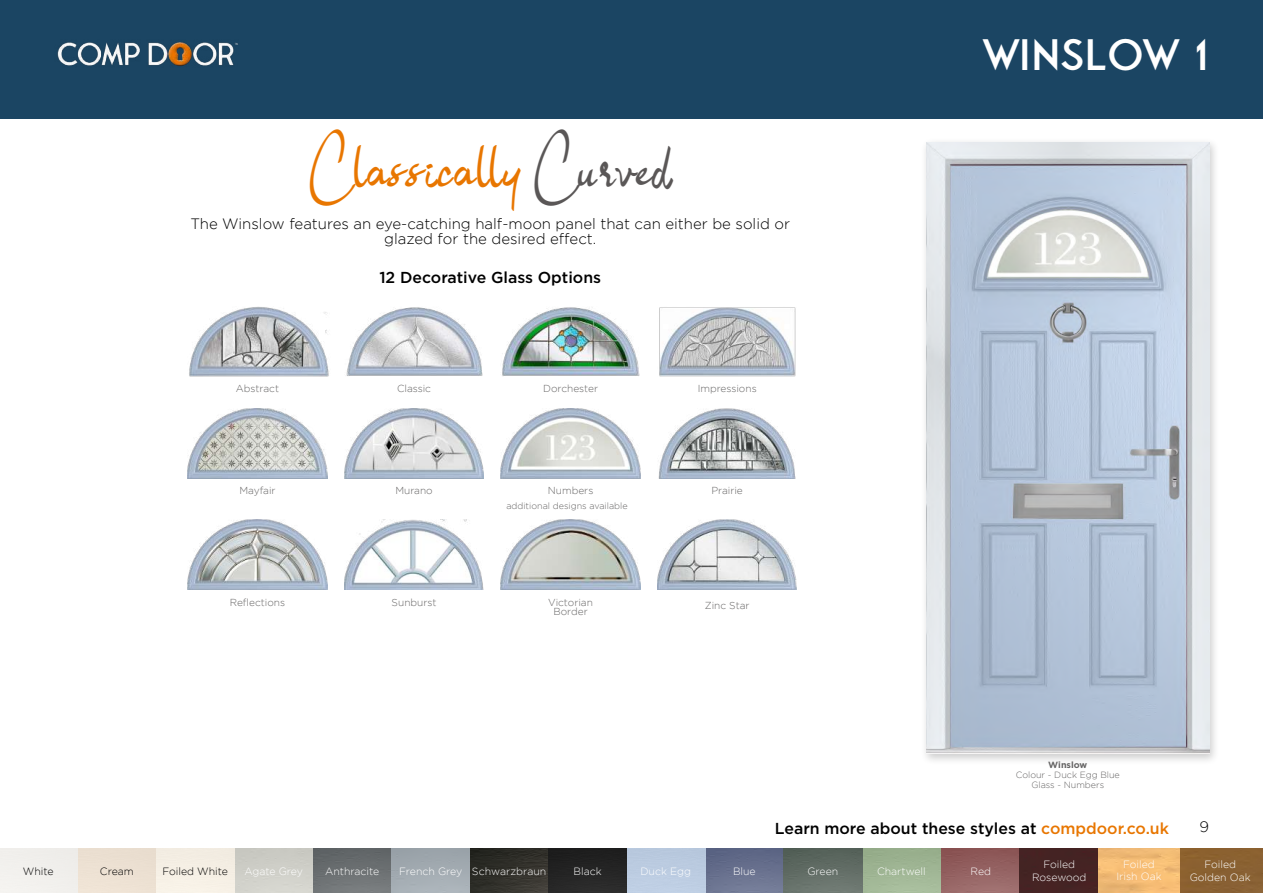
<style>
.page{position:relative;width:1263px;height:893px;background:#fff}
.page>*{position:absolute;margin:0;border:0;box-sizing:border-box;transform-origin:0 0}
.t1{font:300 42px "Fonseca";color:#fff}
.t2{font:40.8px "Bulgatti";letter-spacing:.04em;color:#e87600}
.t3{font:500 15.9px "Gotham";color:#000}
.t4{font:300 15px/15px "Gotham";color:#000;text-align:center}
.t5{font:300 10.5px/12.6px "Gotham";color:#fff;text-align:center}
.t6{font:300 10.5px "Gotham";color:#000}
.t7{font:300 10.2px "Gotham";color:#666565}
.t8{font:300 9px/10.2px "Gotham";color:#666565;text-align:center}
.t9{font:700 9px "Gotham";color:#666565}
.s1{color:#5a5757}
.s2{color:#e87600}
</style>
<div class="page">
<div style="left:0;top:0;width:1263px;height:119px;background:#1b4563"></div>
<img style="left:57px;top:42px;width:181px;height:24px">
<div style="left:920px;top:137px;width:300px;height:628px;background:#000;opacity:.2"></div>
<img style="left:926px;top:143px;width:283px;height:611px">
<img style="left:502px;top:307px;width:138px;height:69px">
<img style="left:188px;top:408px;width:139px;height:70px">
<img style="left:659px;top:307px;width:137px;height:69px">
<img style="left:346px;top:307px;width:137px;height:69px">
<img style="left:188px;top:520px;width:139px;height:70px">
<img style="left:344px;top:408px;width:140px;height:70px">
<img style="left:657px;top:520px;width:140px;height:70px">
<img style="left:501px;top:520px;width:139px;height:70px">
<img style="left:658px;top:408px;width:138px;height:70px">
<img style="left:189px;top:306px;width:140px;height:70px">
<img style="left:344px;top:520px;width:140px;height:70px">
<img style="left:501px;top:408px;width:139px;height:70px">
<img style="left:0;top:848px;width:1263px;height:45px">
<h2 class="t2" style="left:310px;top:152px;width:362px">Classically <span class="s1">Curved</span></h2>
<h3 class="t4" style="left:190px;top:216px;width:601px">The Winslow features an eye-catching half-moon panel that can either be solid or glazed for the desired effect.</h3>
<h3 class="t3" style="left:379px;top:267px;width:223px">12 Decorative Glass Options</h3>
<p class="t7" style="left:236px;top:383px;width:45px">Abstract</p>
<p class="t7" style="left:397px;top:383px;width:36px">Classic</p>
<p class="t7" style="left:698px;top:383px;width:60px">Impressions</p>
<p class="t7" style="left:543px;top:383px;width:56px">Dorchester</p>
<p class="t7" style="left:239px;top:485px;width:38px">Mayfair</p>
<p class="t7" style="left:395px;top:485px;width:39px">Murano</p>
<p class="t7" style="left:548px;top:485px;width:47px">Numbers</p>
<p class="t8" style="left:506px;top:500px;width:123px">additional designs available</p>
<p class="t7" style="left:711px;top:485px;width:33px">Prairie</p>
<p class="t7" style="left:230px;top:596px;width:57px">Reflections</p>
<p class="t7" style="left:392px;top:596px;width:46px">Sunburst</p>
<p class="t7" style="left:548px;top:596px;width:46px">Victorian</p>
<p class="t7" style="left:705px;top:600px;width:46px">Zinc Star</p>
<p class="t7" style="left:553px;top:606px;width:36px">Border</p>
<h1 class="t1" style="left:981px;top:31px;width:230px">WINSLOW 1</h1>
<p class="t9" style="left:1048px;top:759px;width:41px">Winslow</p>
<p class="t8" style="left:1016px;top:769px;width:106px">Colour - Duck Egg Blue<br>Glass - Numbers</p>
<h3 class="t3" style="left:775px;top:818px;width:396px">Learn more about these styles at <span class="s2">compdoor.co.uk</span></h3>
<h3 class="t4" style="left:1199px;top:819px;width:11px">9</h3>
<p class="t5" style="left:970px;top:864px;width:22px">Red</p>
<p class="t5" style="left:1116px;top:857px;width:47px">Foiled<br>Irish Oak</p>
<p class="t5" style="left:1190px;top:858px;width:63px">Foiled<br>Golden Oak</p>
<p class="t6" style="left:23px;top:865px;width:32px">White</p>
<p class="t6" style="left:100px;top:865px;width:35px">Cream</p>
<p class="t6" style="left:162px;top:865px;width:67px">Foiled White</p>
<p class="t5" style="left:244px;top:864px;width:60px">Agate Grey</p>
<p class="t5" style="left:325px;top:864px;width:56px">Anthracite</p>
<p class="t5" style="left:399px;top:864px;width:149px">French Grey Schwarzbraun</p>
<p class="t5" style="left:573px;top:864px;width:30px">Black</p>
<p class="t5" style="left:640px;top:864px;width:52px">Duck Egg</p>
<p class="t5" style="left:733px;top:864px;width:24px">Blue</p>
<p class="t5" style="left:807px;top:864px;width:32px">Green</p>
<p class="t5" style="left:877px;top:864px;width:50px">Chartwell</p>
<p class="t5" style="left:1032px;top:858px;width:56px">Foiled<br>Rosewood</p>
</div>
